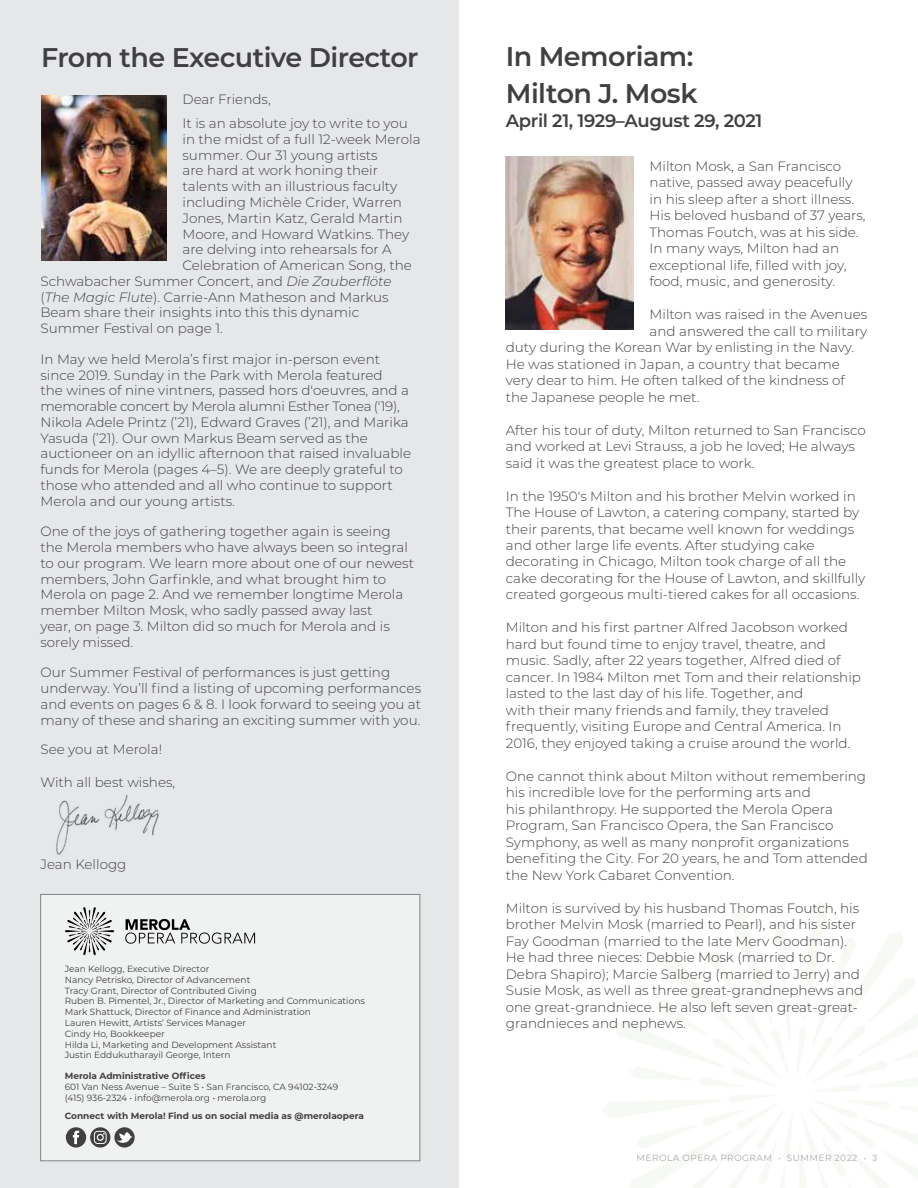
<style>
.page{position:relative;width:918px;height:1188px;background:#fff}
.page>*{position:absolute;margin:0;border:0;box-sizing:border-box;transform-origin:0 0}
.t1{font:600 27px/37.5px "Montserrat";letter-spacing:-.02em;color:#404042}
.t2{font:600 18px "Montserrat";letter-spacing:-.02em;color:#404042}
.t3{font:300 13.5px/16.5px "Montserrat";color:#404042}
.t4{font:9px/10.8px "Montserrat";color:#404042}
.t5{font:700 9px "Montserrat";color:#404042}
.t6{font:9px "Montserrat";letter-spacing:.05em;color:#a7a9ab}
.s1{font-style:italic}
.s2{font-weight:700;color:#d1d2d4}
</style>
<div class="page">
<svg style="left:603px;top:902px;width:315px;height:286px"></svg>
<div style="left:0;top:0;width:459px;height:1188px;background:#e6e7e8"></div>
<img style="left:56px;top:794px;width:103px;height:61px">
<img style="left:41px;top:95px;width:125px;height:166px">
<img style="left:506px;top:156px;width:127px;height:174px">
<div style="left:40px;top:894px;width:380px;height:267px;background:#f0f1f1;border:1px solid #808284"></div>
<svg style="left:65px;top:907px;width:49px;height:48px"></svg>
<svg style="left:125px;top:919px;width:130px;height:25px"></svg>
<svg style="left:114px;top:1127px;width:21px;height:21px"></svg>
<svg style="left:117px;top:1132px;width:15px;height:12px"></svg>
<div style="left:66px;top:1127px;width:20px;height:21px;background:#404042;border-radius:50%"></div>
<svg style="left:73px;top:1131px;width:6px;height:13px"></svg>
<svg style="left:90px;top:1127px;width:20px;height:21px"></svg>
<svg style="left:94px;top:1131px;width:13px;height:13px"></svg>
<h1 class="t1" style="left:41px;top:37px;width:379px">From the Executive Director</h1>
<p class="t3" style="left:183px;top:87px;width:227px;line-height:24px">Dear Friends,<br>It is an absolute joy to write to you</p>
<p class="t3" style="left:183px;top:131px;width:240px">in the midst of a full 12-week Merola</p>
<p class="t3" style="left:183px;top:146px;width:197px">summer. Our 31 young artists</p>
<p class="t3" style="left:183px;top:162px;width:197px">are hard at work honing their</p>
<p class="t3" style="left:183px;top:178px;width:216px">talents with an illustrious faculty</p>
<p class="t3" style="left:183px;top:194px;width:221px">including Michèle Crider, Warren</p>
<p class="t3" style="left:183px;top:209px;width:221px">Jones, Martin Katz, Gerald Martin</p>
<p class="t3" style="left:183px;top:225px;width:228px">Moore, and Howard Watkins. They</p>
<p class="t3" style="left:183px;top:241px;width:211px">are delving into rehearsals for A</p>
<p class="t3" style="left:183px;top:257px;width:231px">Celebration of American Song, the</p>
<p class="t3" style="left:40px;top:272px;width:353px">Schwabacher Summer Concert, and <span class="s1">Die Zauberflöte</span></p>
<p class="t3" style="left:40px;top:288px;width:350px">(<span class="s1">The Magic Flute</span>). Carrie-Ann Matheson and Markus</p>
<p class="t3" style="left:40px;top:304px;width:320px">Beam share their insights into this this dynamic</p>
<p class="t3" style="left:40px;top:320px;width:184px">Summer Festival on page 1.</p>
<p class="t3" style="left:40px;top:351px;width:372px;line-height:15.8px">In May we held Merola’s first major in-person event since 2019. Sunday in the Park with Merola featured<br>the wines of nine vintners, passed hors d'oeuvres, and a memorable concert by Merola alumni Esther Tonea ('19), Nikola Adele Printz (’21), Edward Graves (’21), and Marika Yasuda (’21). Our own Markus Beam served as the auctioneer on an idyllic afternoon that raised invaluable funds for Merola (pages 4–5). We are deeply grateful to those who attended and all who continue to support Merola and our young artists.</p>
<p class="t3" style="left:40px;top:523px;width:375px;line-height:15.8px">One of the joys of gathering together again is seeing the Merola members who have always been so integral to our program. We learn more about one of our newest members, John Garfinkle, and what brought him to Merola on page 2. And we remember longtime Merola member Milton Mosk, who sadly passed away last<br>year, on page 3. Milton did so much for Merola and is sorely missed.</p>
<p class="t3" style="left:40px;top:664px;width:382px;line-height:16px">Our Summer Festival of performances is just getting underway. You’ll find a listing of upcoming performances and events on pages 6 &amp; 8. I look forward to seeing you at many of these and sharing an exciting summer with you.</p>
<p class="t3" style="left:40px;top:740px;width:123px">See you at Merola!</p>
<p class="t3" style="left:40px;top:773px;width:136px">With all best wishes,</p>
<p class="t3" style="left:40px;top:856px;width:87px">Jean Kellogg</p>
<p class="t4" style="left:65px;top:963px;width:302px">Jean Kellogg, Executive Director<br>Nancy Petrisko, Director of Advancement<br>Tracy Grant, Director of Contributed Giving<br>Ruben B. Pimentel, Jr., Director of Marketing and Communications Mark Shattuck, Director of Finance and Administration<br>Lauren Hewitt, Artists’ Services Manager<br>Cindy Ho, Bookkeeper<br>Hilda Li, Marketing and Development Assistant<br>Justin Eddukutharayil George, Intern</p>
<p class="t5" style="left:65px;top:1070px;width:142px">Merola Administrative Offices</p>
<p class="t4" style="left:65px;top:1081px;width:275px">601 Van Ness Avenue – Suite S • San Francisco, CA 94102-3249 (415) 936-2324 • info@merola.org • merola.org</p>
<p class="t5" style="left:65px;top:1109px;width:301px">Connect with Merola! Find us on social media as @merolaopera</p>
<h1 class="t1" style="left:506px;top:36px;width:193px">In Memoriam:<br>Milton J. Mosk</h1>
<h2 class="t2" style="left:506px;top:108px;width:258px">April 21, 1929–August 29, 2021</h2>
<p class="t3" style="left:650px;top:157px;width:218px">Milton Mosk, a San Francisco native, passed away peacefully in his sleep after a short illness.<br>His beloved husband of 37 years,<br>Thomas Foutch, was at his side.<br>In many ways, Milton had an exceptional life, filled with joy, food, music, and generosity.</p>
<p class="t3" style="left:650px;top:306px;width:219px">Milton was raised in the Avenues</p>
<p class="t3" style="left:650px;top:322px;width:219px">and answered the call to military</p>
<p class="t3" style="left:506px;top:339px;width:350px">duty during the Korean War by enlisting in the Navy.</p>
<p class="t3" style="left:506px;top:355px;width:336px">He was stationed in Japan, a country that became</p>
<p class="t3" style="left:506px;top:372px;width:341px">very dear to him. He often talked of the kindness of</p>
<p class="t3" style="left:506px;top:388px;width:195px">the Japanese people he met.</p>
<p class="t3" style="left:506px;top:421px;width:362px">After his tour of duty, Milton returned to San Francisco and worked at Levi Strauss, a job he loved; He always said it was the greatest place to work.</p>
<p class="t3" style="left:506px;top:487px;width:361px">In the 1950's Milton and his brother Melvin worked in The House of Lawton, a catering company, started by their parents, that became well known for weddings and other large life events. After studying cake decorating in Chicago, Milton took charge of all the cake decorating for the House of Lawton, and skillfully created gorgeous multi-tiered cakes for all occasions.</p>
<p class="t3" style="left:506px;top:619px;width:357px">Milton and his first partner Alfred Jacobson worked hard but found time to enjoy travel, theatre, and music. Sadly, after 22 years together, Alfred died of cancer. In 1984 Milton met Tom and their relationship lasted to the last day of his life. Together, and<br>with their many friends and family, they traveled frequently, visiting Europe and Central America. In 2016, they enjoyed taking a cruise around the world.</p>
<p class="t3" style="left:506px;top:767px;width:364px">One cannot think about Milton without remembering his incredible love for the performing arts and<br>his philanthropy. He supported the Merola Opera Program, San Francisco Opera, the San Francisco Symphony, as well as many nonprofit organizations benefiting the City. For 20 years, he and Tom attended the New York Cabaret Convention.</p>
<p class="t3" style="left:506px;top:899px;width:359px">Milton is survived by his husband Thomas Foutch, his brother Melvin Mosk (married to Pearl), and his sister Fay Goodman (married to the late Merv Goodman).<br>He had three nieces: Debbie Mosk (married to Dr.<br>Debra Shapiro); Marcie Salberg (married to Jerry) and Susie Mosk, as well as three great-grandnephews and one great-grandniece. He also left seven great-great&shy;grandnieces and nephews.</p>
<p class="t6" style="left:637px;top:1152px;width:242px">MEROLA OPERA PROGRAM • SUMMER 2022 • <span class="s2">3</span></p>
</div>
